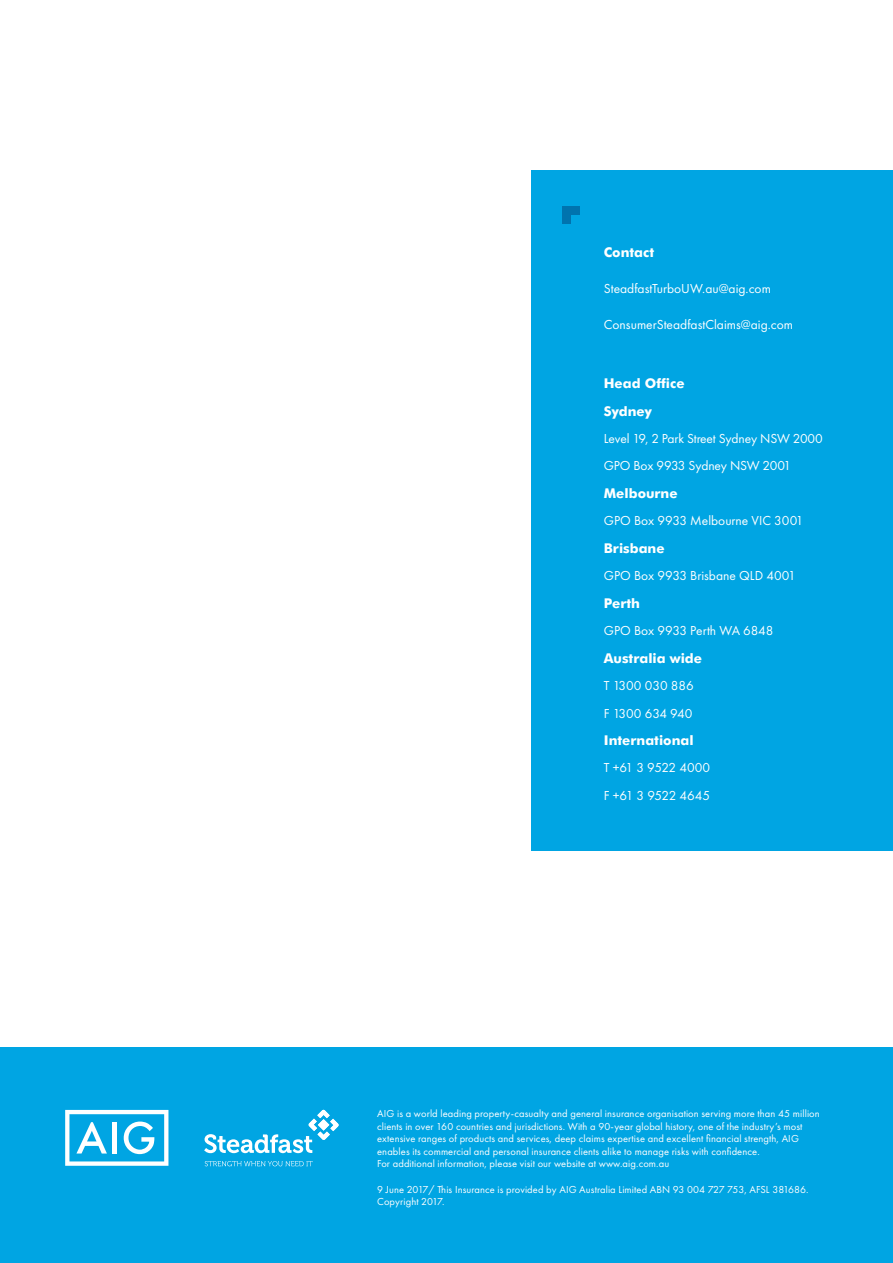
<style>
.page{position:relative;width:893px;height:1263px;background:#fff}
.page>*{position:absolute;margin:0;border:0;box-sizing:border-box;transform-origin:0 0}
.t1{font:13.5px/27.5px "Futura PT";color:#fff}
.t2{font:700 13.5px "AIG Futura";color:#fff}
.t3{font:13.5px "Futura PT";letter-spacing:-.04em;color:#fff}
.t4{font:10.5px/12.6px "Futura PT";letter-spacing:.01em;color:#fff}
.s1{font-family:"AIG Futura";font-weight:700}
</style>
<div class="page">
<div style="left:0;top:1047px;width:893px;height:216px;background:#00a5e3"></div>
<div style="left:531px;top:170px;width:362px;height:680px;background:#00a5e3"></div>
<div style="left:562px;top:206px;width:17px;height:9px;background:#0073ae"></div>
<div style="left:562px;top:207px;width:9px;height:17px;background:#0073ae"></div>
<svg style="left:65px;top:1110px;width:103px;height:56px"></svg>
<svg style="left:204px;top:1110px;width:135px;height:43px"></svg>
<svg style="left:205px;top:1161px;width:108px;height:5px"></svg>
<p class="t2" style="left:604px;top:244px;width:52px">Contact</p>
<p class="t1" style="left:604px;top:274px;width:169px">SteadfastTurboUW.au@aig.com</p>
<p class="t1" style="left:604px;top:310px;width:191px">ConsumerSteadfastClaims@aig.com</p>
<p class="t2" style="left:604px;top:375px;width:82px">Head Office</p>
<p class="t2" style="left:604px;top:403px;width:50px">Sydney</p>
<p class="t1" style="left:604px;top:425px;width:220px">Level 19, 2 Park Street Sydney NSW 2000</p>
<p class="t1" style="left:604px;top:452px;width:189px">GPO Box 9933 Sydney NSW 2001</p>
<p class="t2" style="left:604px;top:485px;width:75px">Melbourne</p>
<p class="t1" style="left:604px;top:507px;width:201px">GPO Box 9933 Melbourne VIC 3001<br><span class="s1">Brisbane</span></p>
<p class="t1" style="left:604px;top:562px;width:193px">GPO Box 9933 Brisbane QLD 4001</p>
<p class="t2" style="left:604px;top:595px;width:38px">Perth</p>
<p class="t1" style="left:604px;top:617px;width:171px">GPO Box 9933 Perth WA 6848</p>
<p class="t2" style="left:604px;top:650px;width:100px">Australia wide</p>
<p class="t1" style="left:604px;top:672px;width:92px">T 1300 030 886</p>
<p class="t1" style="left:604px;top:699px;width:90px">F 1300 634 940</p>
<p class="t2" style="left:604px;top:732px;width:91px">International</p>
<p class="t3" style="left:604px;top:760px;width:108px">T +61 3 9522 4000</p>
<p class="t3" style="left:604px;top:787px;width:108px">F +61 3 9522 4645</p>
<p class="t4" style="left:377px;top:1107px;width:444px">AIG is a world leading property-casualty and general insurance organisation serving more than 45 million clients in over 160 countries and jurisdictions. With a 90-year global history, one of the industry’s most extensive ranges of products and services, deep claims expertise and excellent financial strength, AIG enables its commercial and personal insurance clients alike to manage risks with confidence.<br>For additional information, please visit our website at www.aig.com.au</p>
<p class="t4" style="left:377px;top:1183px;width:433px">9 June 2017/ This Insurance is provided by AIG Australia Limited ABN 93 004 727 753, AFSL 381686.<br>Copyright 2017.</p>
</div>
